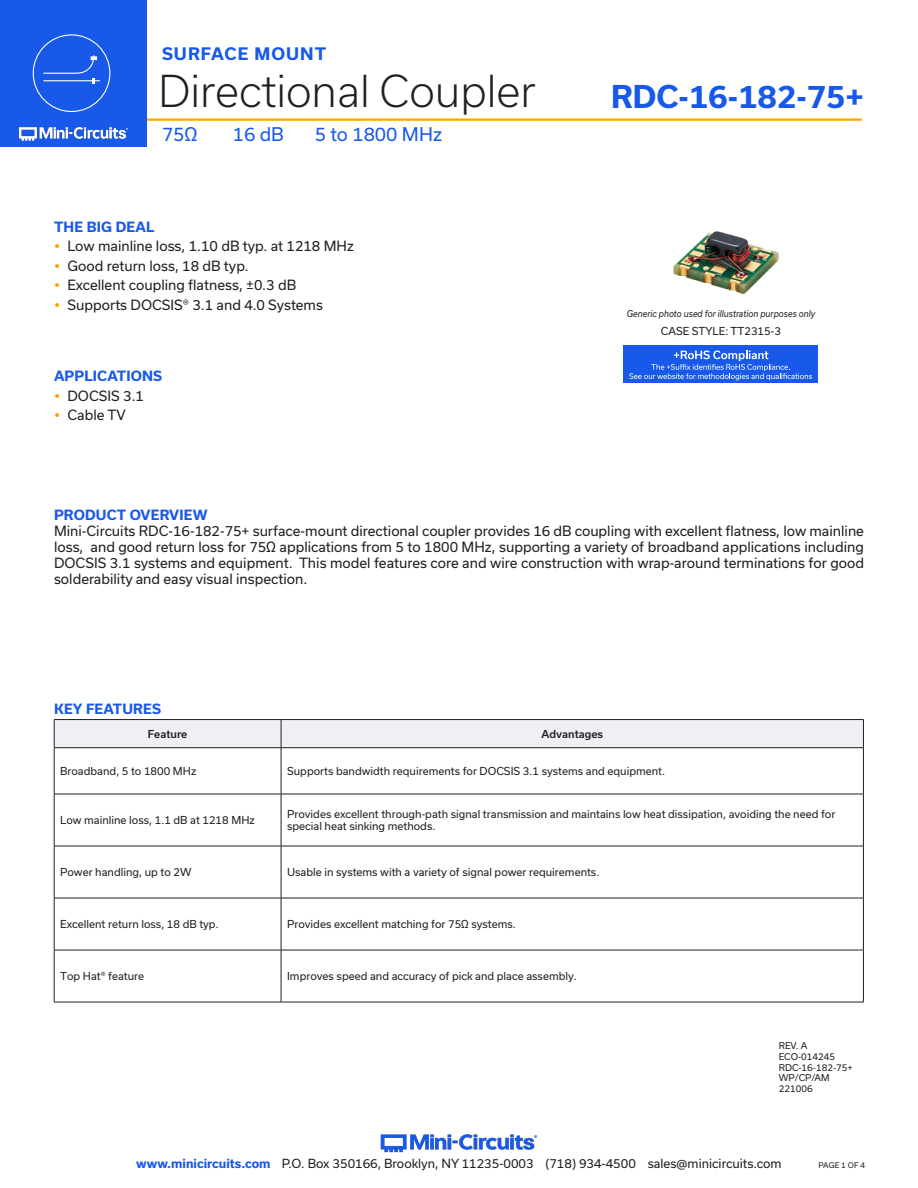
<style>
.page{position:relative;width:918px;height:1188px;background:#fff}
.page>*{position:absolute;margin:0;border:0;box-sizing:border-box;transform-origin:0 0}
.t1{font:300 42px "Usual";color:#231f20}
.t2{font:700 30px "Usual";color:#1859ea}
.t3{font:18px "Usual";color:#1859ea}
.t4{font:700 16.5px "Usual";letter-spacing:.065em;color:#1859ea}
.Regular_Copy{font:13.5px/16.2px "Usual";color:#231f20;text-align:justify}
.Blue_Headers{font:700 13.5px "Usual";letter-spacing:.015em;color:#1859ea}
.t5{font:12px "Usual";color:#231f20}
.Table_Body_Left_Just{font:10.5px/12.6px "Usual";color:#231f20}
.Table_Header_Center{font:500 10.5px "Usual";color:#231f20}
.t6{font:italic 9px "Usual";color:#231f20;scale:.9 1}
.Notes{font:9px "Usual";color:#231f20}
.t7{font:7.5px "Usual";color:#231f20}
.s1{font-weight:700;color:#1859ea}
</style>
<div class="page">
<hr style="left:129px;top:118px;width:733px;height:3px;background:#ffa300">
<hr style="left:917px;top:0;width:1px;height:147px;background:#1859ea">
<div style="left:0;top:0;width:147px;height:147px;background:#1859ea"></div>
<img style="left:18px;top:126px;width:111px;height:15px">
<div style="left:33px;top:34px;width:77px;height:78px;border:1px solid #fff;border-radius:50%"></div>
<hr style="left:43px;top:80px;width:57px;height:1px;background:#fff">
<svg style="left:43px;top:55px;width:54px;height:28px"></svg>
<img style="left:380px;top:1134px;width:158px;height:19px">
<div style="left:624px;top:346px;width:194px;height:37px;background:#1859ea"></div>
<svg style="left:629px;top:351px;width:183px;height:29px"></svg>
<hr style="left:54px;top:719px;width:227px;height:1px;background:#231f20">
<hr style="left:281px;top:719px;width:583px;height:1px;background:#231f20">
<div style="left:54px;top:720px;width:810px;height:27px;background:#efeff4"></div>
<hr style="left:54px;top:747px;width:227px;height:1px;background:#231f20">
<hr style="left:54px;top:748px;width:1px;height:46px;background:#231f20">
<hr style="left:281px;top:747px;width:583px;height:1px;background:#231f20">
<hr style="left:281px;top:748px;width:1px;height:46px;background:#231f20">
<hr style="left:863px;top:748px;width:1px;height:46px;background:#231f20">
<hr style="left:54px;top:794px;width:227px;height:1px;background:#231f20">
<hr style="left:54px;top:794px;width:1px;height:52px;background:#231f20">
<hr style="left:281px;top:794px;width:583px;height:1px;background:#231f20">
<hr style="left:281px;top:794px;width:1px;height:52px;background:#231f20">
<hr style="left:863px;top:794px;width:1px;height:52px;background:#231f20">
<hr style="left:54px;top:846px;width:227px;height:1px;background:#231f20">
<hr style="left:54px;top:846px;width:1px;height:52px;background:#231f20">
<hr style="left:281px;top:846px;width:583px;height:1px;background:#231f20">
<hr style="left:281px;top:846px;width:1px;height:52px;background:#231f20">
<hr style="left:863px;top:846px;width:1px;height:52px;background:#231f20">
<hr style="left:54px;top:898px;width:227px;height:1px;background:#231f20">
<hr style="left:54px;top:898px;width:1px;height:52px;background:#231f20">
<hr style="left:281px;top:898px;width:583px;height:1px;background:#231f20">
<hr style="left:281px;top:898px;width:1px;height:52px;background:#231f20">
<hr style="left:863px;top:898px;width:1px;height:52px;background:#231f20">
<hr style="left:54px;top:950px;width:227px;height:1px;background:#231f20">
<hr style="left:54px;top:950px;width:1px;height:52px;background:#231f20">
<hr style="left:281px;top:950px;width:583px;height:1px;background:#231f20">
<hr style="left:281px;top:950px;width:1px;height:52px;background:#231f20">
<hr style="left:863px;top:950px;width:1px;height:52px;background:#231f20">
<hr style="left:54px;top:1002px;width:227px;height:1px;background:#231f20">
<hr style="left:281px;top:1002px;width:583px;height:1px;background:#231f20">
<img style="left:673px;top:231px;width:106px;height:64px">
<p class="t4" style="left:162px;top:45px;width:166px">SURFACE MOUNT</p>
<h1 class="t1" style="left:158px;top:67px;width:379px">Directional Coupler</h1>
<h3 class="t3" style="left:162px;top:124px;width:37px">75Ω</h3>
<h3 class="t3" style="left:233px;top:124px;width:53px">16 dB</h3>
<h3 class="t3" style="left:315px;top:124px;width:129px">5 to 1800 MHz</h3>
<p class="Blue_Headers" style="left:54px;top:219px;width:102px">THE BIG DEAL</p>
<p class="Regular_Copy" style="left:68px;top:238px;width:288px">Low mainline loss, 1.10 dB typ. at 1218 MHz</p>
<p class="Regular_Copy" style="left:68px;top:257px;width:183px">Good return loss, 18 dB typ.</p>
<p class="Regular_Copy" style="left:68px;top:277px;width:230px">Excellent coupling flatness, ±0.3 dB</p>
<p class="Regular_Copy" style="left:68px;top:296px;width:257px">Supports DOCSIS® 3.1 and 4.0 Systems</p>
<p class="Blue_Headers" style="left:54px;top:369px;width:110px">APPLICATIONS</p>
<p class="Regular_Copy" style="left:68px;top:388px;width:78px">DOCSIS 3.1</p>
<p class="Regular_Copy" style="left:68px;top:407px;width:60px">Cable TV</p>
<h2 class="t2" style="left:611px;top:79px;width:254px">RDC-16-182-75+</h2>
<p class="t6" style="left:627px;top:308px;width:211px">Generic photo used for illustration purposes only</p>
<p class="Table_Body_Left_Just" style="left:661px;top:324px;width:122px">CASE STYLE: TT2315-3</p>
<p class="Blue_Headers" style="left:54px;top:507px;width:155px">PRODUCT OVERVIEW</p>
<p class="Regular_Copy" style="left:54px;top:523px;width:812px">Mini-Circuits RDC-16-182-75+ surface-mount directional coupler provides 16 dB coupling with excellent flatness, low mainline loss, and good return loss for 75Ω applications from 5 to 1800 MHz, supporting a variety of broadband applications including DOCSIS 3.1 systems and equipment. This model features core and wire construction with wrap-around terminations for good solderability and easy visual inspection.</p>
<p class="Blue_Headers" style="left:54px;top:701px;width:108px">KEY FEATURES</p>
<p class="Table_Header_Center" style="left:148px;top:728px;width:41px">Feature</p>
<p class="Table_Header_Center" style="left:541px;top:728px;width:63px">Advantages</p>
<p class="Table_Body_Left_Just" style="left:60px;top:765px;width:138px">Broadband, 5 to 1800 MHz</p>
<p class="Table_Body_Left_Just" style="left:287px;top:765px;width:380px">Supports bandwidth requirements for DOCSIS 3.1 systems and equipment.</p>
<p class="Table_Body_Left_Just" style="left:60px;top:814px;width:196px">Low mainline loss, 1.1 dB at 1218 MHz</p>
<p class="Table_Body_Left_Just" style="left:287px;top:807px;width:550px">Provides excellent through-path signal transmission and maintains low heat dissipation, avoiding the need for special heat sinking methods.</p>
<p class="Table_Body_Left_Just" style="left:60px;top:866px;width:133px">Power handling, up to 2W</p>
<p class="Table_Body_Left_Just" style="left:287px;top:866px;width:314px">Usable in systems with a variety of signal power requirements.</p>
<p class="Table_Body_Left_Just" style="left:60px;top:918px;width:160px">Excellent return loss, 18 dB typ.</p>
<p class="Table_Body_Left_Just" style="left:287px;top:918px;width:230px">Provides excellent matching for 75Ω systems.</p>
<p class="Table_Body_Left_Just" style="left:60px;top:970px;width:86px">Top Hat® feature</p>
<p class="Table_Body_Left_Just" style="left:287px;top:970px;width:291px">Improves speed and accuracy of pick and place assembly.</p>
<p class="Notes" style="left:779px;top:1040px;width:30px">REV. A</p>
<p class="Notes" style="left:779px;top:1051px;width:58px">ECO-014245</p>
<p class="Notes" style="left:779px;top:1062px;width:75px">RDC-16-182-75+</p>
<p class="Notes" style="left:779px;top:1073px;width:52px">WP/CP/AM</p>
<p class="Notes" style="left:779px;top:1084px;width:35px">221006</p>
<p class="t5" style="left:136px;top:1157px;width:647px"><span class="s1">www.minicircuits.com</span> P.O. Box 350166, Brooklyn, NY 11235-0003 (718) 934-4500 sales@minicircuits.com</p>
<p class="t7" style="left:819px;top:1161px;width:48px">PAGE 1 OF 4</p>
</div>
